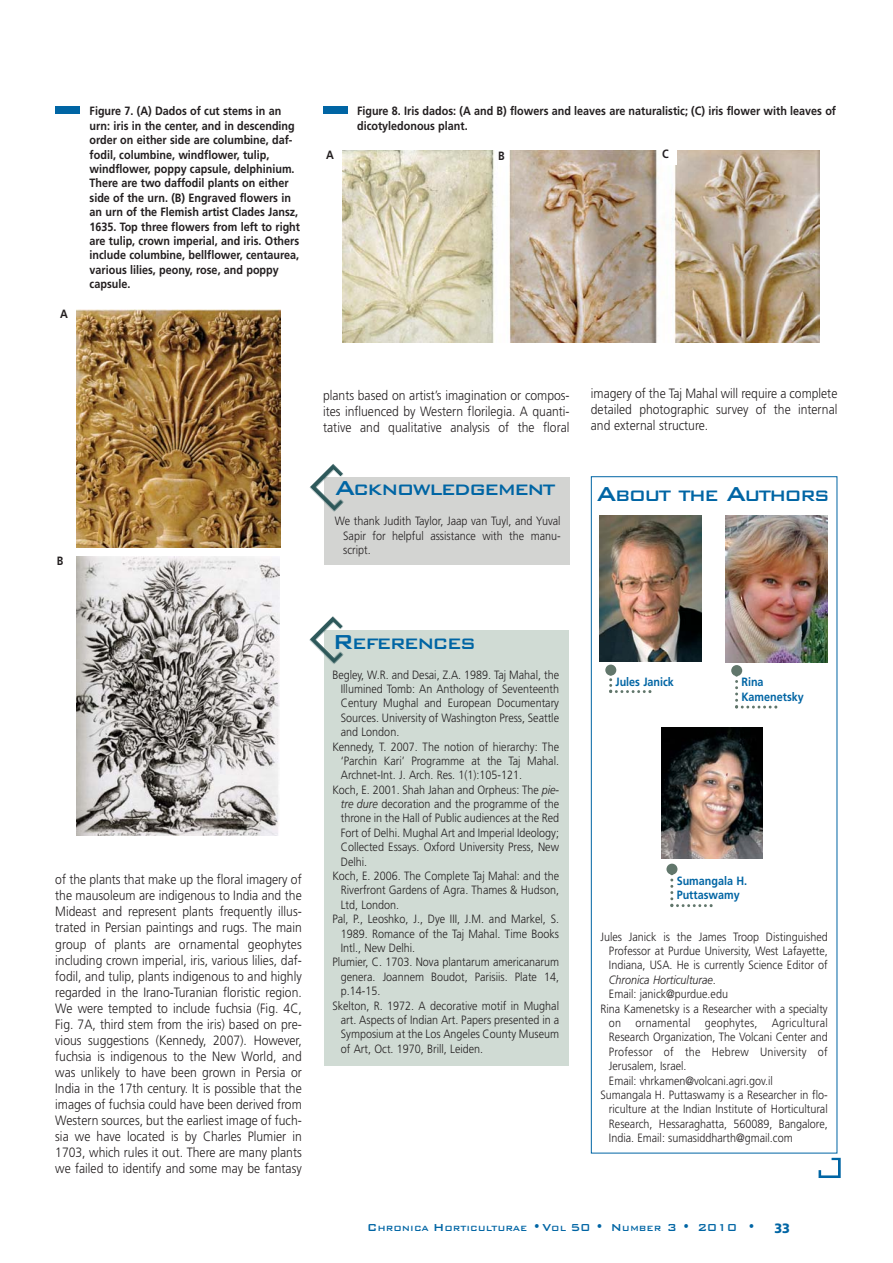
<style>
.page{position:relative;width:893px;height:1263px;background:#fff}
.page>*{position:absolute;margin:0;border:0;box-sizing:border-box;transform-origin:0 0}
.t1{font:500 20.25px "Bank Gothic BT";letter-spacing:-.105em;color:#0065a4}
.t2{font:300 13.5px/16px "Frutiger LT Std";color:#231f20;text-align:justify;scale:.9 1}
.t3{font:900 13.5px "Frutiger LT Std";color:#0065a4;scale:.95 1}
.t4{font:300 12px/14.4px "Frutiger LT Std";color:#231f20;text-align:justify;scale:.9 1}
.t5{font:700 12px/14.4px "Frutiger LT Std";color:#231f20;scale:.9 1}
.t6{font:300 12px "Frutiger LT Std";letter-spacing:.02em;color:#231f20;scale:.9 1}
.t7{font:700 12px/14.2px "Frutiger LT Std";color:#0065a4;scale:.9 1}
.t8{font:italic 300 12px "Frutiger LT Std";color:#231f20;scale:.9 1}
.t9{font:500 10.05px "Bank Gothic BT";color:#0065a4;scale:.95 1}
.s1{font-size:27px}
.s2{font-style:italic}
.s3{font-style:normal}
.s4{font-size:13.5px}
</style>
<div class="page">
<div style="left:591px;top:476px;width:246px;height:678px;border:1px solid #0065a4"></div>
<img style="left:343px;top:150px;width:476px;height:192px">
<img style="left:76px;top:309px;width:204px;height:239px">
<img style="left:76px;top:556px;width:203px;height:280px">
<div style="left:55px;top:107px;width:25px;height:7px;background:#0065a4"></div>
<div style="left:323px;top:107px;width:25px;height:7px;background:#0065a4"></div>
<div style="left:498px;top:151px;width:11px;height:15px;background:#fff"></div>
<div style="left:662px;top:149px;width:14px;height:16px;background:#fff"></div>
<img style="left:600px;top:515px;width:102px;height:147px">
<svg style="left:609px;top:667px;width:42px;height:26px"></svg>
<div style="left:605px;top:665px;width:11px;height:11px;background:#61766b;border-radius:50%"></div>
<img style="left:726px;top:516px;width:102px;height:146px">
<svg style="left:735px;top:667px;width:42px;height:42px"></svg>
<div style="left:731px;top:665px;width:11px;height:11px;background:#61766b;border-radius:50%"></div>
<img style="left:661px;top:727px;width:102px;height:132px">
<svg style="left:670px;top:866px;width:42px;height:41px"></svg>
<div style="left:666px;top:864px;width:11px;height:11px;background:#61766b;border-radius:50%"></div>
<div style="left:324px;top:630px;width:245px;height:436px;background:#d0dbd4"></div>
<img style="left:309px;top:616px;width:35px;height:48px">
<div style="left:324px;top:477px;width:246px;height:88px;background:#d3d4d2"></div>
<img style="left:309px;top:464px;width:35px;height:48px">
<img style="left:818px;top:1157px;width:23px;height:21px">
<p class="t5" style="left:60px;top:307px;width:10px">A</p>
<p class="t5" style="left:90px;top:105px;width:235px">Figure 7. (A) Dados of cut stems in an urn: iris in the center, and in descending order on either side are columbine, daf&shy;fodil, columbine, windflower, tulip, windflower, poppy capsule, delphinium.<br>There are two daffodil plants on either side of the urn. (B) Engraved flowers in an urn of the Flemish artist Clades Jansz, 1635. Top three flowers from left to right are tulip, crown imperial, and iris. Others include columbine, bellflower, centaurea, various lilies, peony, rose, and poppy capsule.</p>
<p class="t5" style="left:357px;top:105px;width:534px">Figure 8. Iris dados: (A and B) flowers and leaves are naturalistic; (C) iris flower with leaves of dicotyledonous plant.</p>
<p class="t5" style="left:326px;top:148px;width:10px">A</p>
<p class="t5" style="left:498px;top:149px;width:9px">B</p>
<p class="t5" style="left:662px;top:148px;width:9px">C</p>
<p class="t5" style="left:57px;top:554px;width:9px">B</p>
<p class="t2" style="left:323px;top:388px;width:275px">plants based on artist’s imagination or compos&shy;ites influenced by Western florilegia. A quanti&shy;tative and qualitative analysis of the floral</p>
<h1 class="t1" style="left:335px;top:477px;width:222px"><span class="s1">A</span>CKNOWLEDGEMENT</h1>
<p class="t4" style="left:343px;top:515px;width:243px;text-indent:-8px">We thank Judith Taylor, Jaap van Tuyl, and Yuval Sapir for helpful assistance with the manu&shy;script.</p>
<p class="t2" style="left:591px;top:386px;width:275px">imagery of the Taj Mahal will require a complete detailed photographic survey of the internal and external structure.</p>
<h1 class="t1" style="left:597px;top:483px;width:235px"><span class="s1">A</span>BOUT THE <span class="s1">A</span>UTHORS</h1>
<p class="t2" style="left:55px;top:872px;width:275px">of the plants that make up the floral imagery of the mausoleum are indigenous to India and the Mideast and represent plants frequently illus&shy;trated in Persian paintings and rugs. The main group of plants are ornamental geophytes including crown imperial, iris, various lilies, daf&shy;fodil, and tulip, plants indigenous to and highly regarded in the Irano-Turanian floristic region.<br>We were tempted to include fuchsia (Fig. 4C, Fig. 7A, third stem from the iris) based on pre&shy;vious suggestions (Kennedy, 2007). However, fuchsia is indigenous to the New World, and was unlikely to have been grown in Persia or India in the 17th century. It is possible that the images of fuchsia could have been derived from Western sources, but the earliest image of fuch&shy;sia we have located is by Charles Plumier in 1703, which rules it out. There are many plants we failed to identify and some may be fantasy</p>
<h1 class="t1" style="left:332px;top:630px;width:145px"><span class="s1">R</span>EFERENCES</h1>
<p class="t4" style="left:332px;top:668px;width:253px">Begley, W.R. and Desai, Z.A. 1989. Taj Mahal, the</p>
<p class="t4" style="left:341px;top:682px;width:244px">Illumined Tomb: An Anthology of Seventeenth</p>
<p class="t4" style="left:341px;top:697px;width:244px">Century Mughal and European Documentary</p>
<p class="t4" style="left:341px;top:711px;width:244px">Sources. University of Washington Press, Seattle</p>
<p class="t4" style="left:341px;top:725px;width:66px">and London.</p>
<p class="t4" style="left:332px;top:740px;width:253px">Kennedy, T. 2007. The notion of hierarchy: The</p>
<p class="t4" style="left:341px;top:754px;width:244px">‘Parchin Kari’ Programme at the Taj Mahal.</p>
<p class="t4" style="left:341px;top:769px;width:203px">Archnet-Int. J. Arch. Res. 1(1):105-121.</p>
<p class="t4" style="left:332px;top:783px;width:253px">Koch, E. 2001. Shah Jahan and Orpheus: The <span class="s2">pie-</span></p>
<p class="t4" style="left:341px;top:797px;width:244px"><span class="s2">tre dure</span> decoration and the programme of the</p>
<p class="t4" style="left:341px;top:812px;width:244px">throne in the Hall of Public audiences at the Red</p>
<p class="t4" style="left:341px;top:826px;width:244px">Fort of Delhi. Mughal Art and Imperial Ideology;</p>
<p class="t4" style="left:341px;top:840px;width:244px">Collected Essays. Oxford University Press, New</p>
<p class="t4" style="left:341px;top:855px;width:31px">Delhi.</p>
<p class="t4" style="left:332px;top:869px;width:253px">Koch, E. 2006. The Complete Taj Mahal: and the</p>
<p class="t4" style="left:341px;top:884px;width:244px">Riverfront Gardens of Agra. Thames &amp; Hudson,</p>
<p class="t4" style="left:341px;top:898px;width:66px">Ltd, London.</p>
<p class="t4" style="left:332px;top:912px;width:253px">Pal, P., Leoshko, J., Dye III, J.M. and Markel, S.</p>
<p class="t4" style="left:341px;top:927px;width:244px">1989. Romance of the Taj Mahal. Time Books</p>
<p class="t4" style="left:341px;top:941px;width:84px">Intl., New Delhi.</p>
<p class="t4" style="left:332px;top:956px;width:253px">Plumier, C. 1703. Nova plantarum americanarum</p>
<p class="t4" style="left:341px;top:970px;width:244px">genera. Joannem Boudot, Parisiis. Plate 14,</p>
<p class="t4" style="left:341px;top:984px;width:46px">p.14-15.</p>
<p class="t4" style="left:332px;top:999px;width:253px">Skelton, R. 1972. A decorative motif in Mughal</p>
<p class="t4" style="left:341px;top:1013px;width:244px">art. Aspects of Indian Art. Papers presented in a</p>
<p class="t4" style="left:341px;top:1028px;width:244px">Symposium at the Los Angeles County Museum</p>
<p class="t4" style="left:341px;top:1042px;width:160px">of Art, Oct. 1970, Brill, Leiden.</p>
<p class="t7" style="left:615px;top:675px;width:66px">Jules Janick</p>
<p class="t7" style="left:741px;top:676px;width:71px">Rina<br>Kamenetsky</p>
<p class="t7" style="left:677px;top:874px;width:80px">Sumangala H.<br>Puttaswamy</p>
<p class="t4" style="left:600px;top:930px;width:254px">Jules Janick is the James Troop Distinguished</p>
<p class="t4" style="left:609px;top:944px;width:245px">Professor at Purdue University, West Lafayette,</p>
<p class="t4" style="left:609px;top:959px;width:245px">Indiana, USA. He is currently Science Editor of</p>
<p class="t8" style="left:609px;top:974px;width:120px">Chronica Horticulturae<span class="s3">.</span></p>
<p class="t4" style="left:609px;top:987px;width:134px">Email: janick@purdue.edu</p>
<p class="t4" style="left:600px;top:1002px;width:254px">Rina Kamenetsky is a Researcher with a specialty</p>
<p class="t6" style="left:609px;top:1018px;width:245px">on ornamental geophytes, Agricultural</p>
<p class="t4" style="left:609px;top:1031px;width:245px">Research Organization, The Volcani Center and</p>
<p class="t6" style="left:609px;top:1046px;width:245px">Professor of the Hebrew University of</p>
<p class="t4" style="left:609px;top:1059px;width:88px">Jerusalem, Israel.</p>
<p class="t4" style="left:609px;top:1074px;width:184px">Email: vhrkamen@volcani.agri.gov.il</p>
<p class="t4" style="left:600px;top:1088px;width:254px">Sumangala H. Puttaswamy is a Researcher in flo-</p>
<p class="t4" style="left:609px;top:1103px;width:245px">riculture at the Indian Institute of Horticultural</p>
<p class="t4" style="left:609px;top:1117px;width:245px">Research, Hessaraghatta, 560089, Bangalore,</p>
<p class="t4" style="left:609px;top:1131px;width:206px">India. Email: sumasiddharth@gmail.com</p>
<p class="t9" style="left:367px;top:1222px;width:410px"><span class="s4">C</span>HRONICA <span class="s4">H</span>ORTICULTURAE <span class="s4">•V</span>OL <span class="s4">50 • N</span>UMBER <span class="s4">3 • 2010 •</span></p>
<p class="t3" style="left:774px;top:1221px;width:18px">33</p>
</div>
